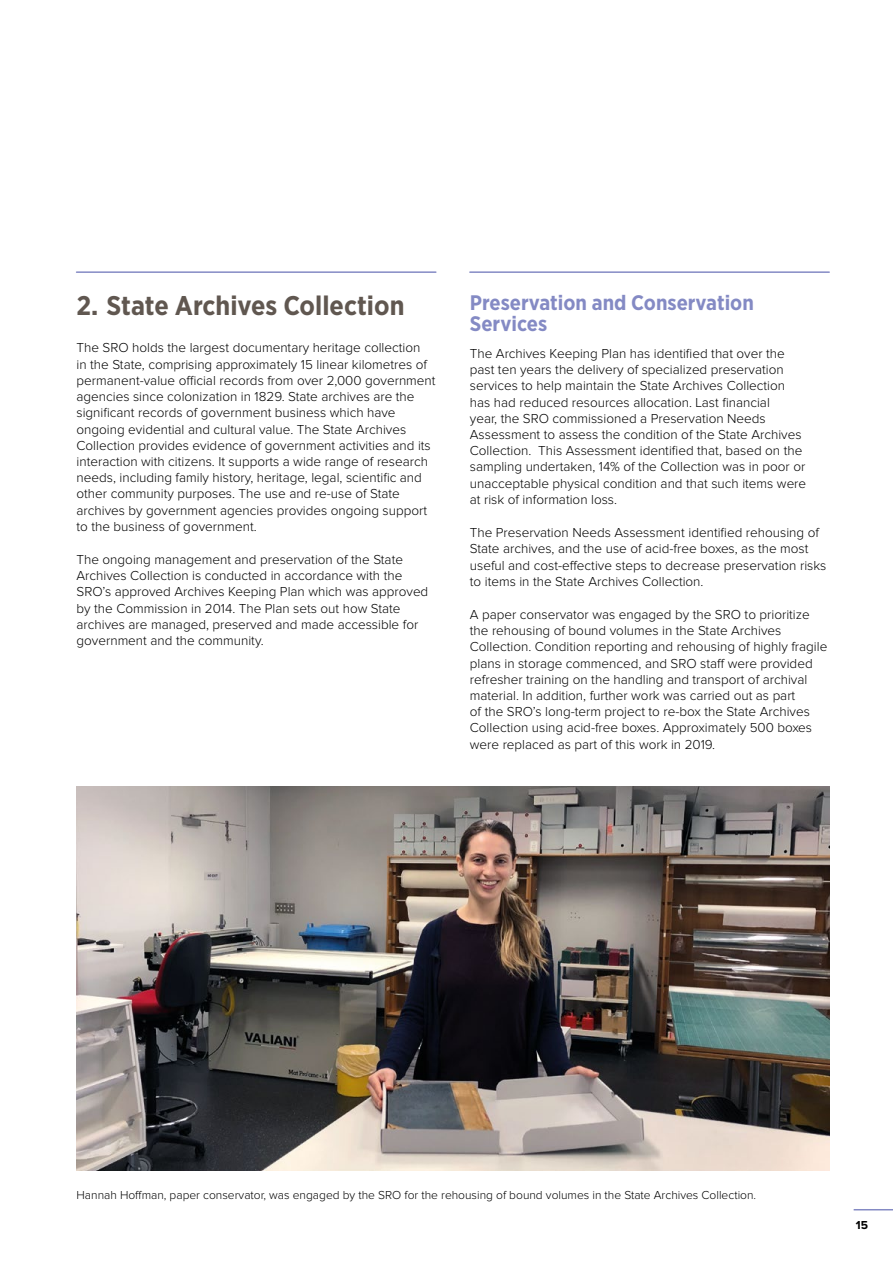
<style>
.page{position:relative;width:893px;height:1263px;background:#fff}
.page>*{position:absolute;margin:0;border:0;box-sizing:border-box;transform-origin:0 0}
.t1{font:700 27px "Gotham Narrow";color:#605750}
.t2{font:700 21px/21px "Gotham Narrow";color:#848ac4}
.t3{font:300 13.5px/16.2px "Proxima Nova";color:#000}
.t4{font:300 12px "Proxima Nova";color:#000}
.t5{font:700 12px "Proxima Nova";color:#000}
</style>
<div class="page">
<hr style="left:77px;top:271px;width:359px;height:2px;background:#848ac4">
<hr style="left:470px;top:271px;width:359px;height:2px;background:#848ac4">
<hr style="left:854px;top:1209px;width:39px;height:1px;background:#848ac4">
<img style="left:77px;top:786px;width:752px;height:384px">
<h1 class="t1" style="left:77px;top:288px;width:329px">2. State Archives Collection</h1>
<p class="t3" style="left:77px;top:340px;width:361px">The SRO holds the largest documentary heritage collection<br>in the State, comprising approximately 15 linear kilometres of permanent-value official records from over 2,000 government agencies since colonization in 1829. State archives are the significant records of government business which have ongoing evidential and cultural value. The State Archives Collection provides evidence of government activities and its interaction with citizens. It supports a wide range of research needs, including family history, heritage, legal, scientific and other community purposes. The use and re-use of State archives by government agencies provides ongoing support to the business of government.</p>
<p class="t3" style="left:77px;top:552px;width:353px">The ongoing management and preservation of the State Archives Collection is conducted in accordance with the SRO’s approved Archives Keeping Plan which was approved by the Commission in 2014. The Plan sets out how State archives are managed, preserved and made accessible for government and the community.</p>
<h2 class="t2" style="left:470px;top:292px;width:285px">Preservation and Conservation<br>Services</h2>
<p class="t3" style="left:470px;top:346px;width:338px">The Archives Keeping Plan has identified that over the past ten years the delivery of specialized preservation services to help maintain the State Archives Collection has had reduced resources allocation. Last financial<br>year, the SRO commissioned a Preservation Needs Assessment to assess the condition of the State Archives Collection. This Assessment identified that, based on the sampling undertaken, 14% of the Collection was in poor or unacceptable physical condition and that such items were at risk of information loss.</p>
<p class="t3" style="left:470px;top:525px;width:358px">The Preservation Needs Assessment identified rehousing of State archives, and the use of acid-free boxes, as the most useful and cost-effective steps to decrease preservation risks to items in the State Archives Collection.</p>
<p class="t3" style="left:470px;top:607px;width:359px">A paper conservator was engaged by the SRO to prioritize the rehousing of bound volumes in the State Archives Collection. Condition reporting and rehousing of highly fragile plans in storage commenced, and SRO staff were provided refresher training on the handling and transport of archival material. In addition, further work was carried out as part<br>of the SRO’s long-term project to re-box the State Archives Collection using acid-free boxes. Approximately 500 boxes were replaced as part of this work in 2019.</p>
<p class="t4" style="left:77px;top:1189px;width:681px">Hannah Hoffman, paper conservator, was engaged by the SRO for the rehousing of bound volumes in the State Archives Collection.</p>
<p class="t5" style="left:856px;top:1219px;width:14px">15</p>
</div>
